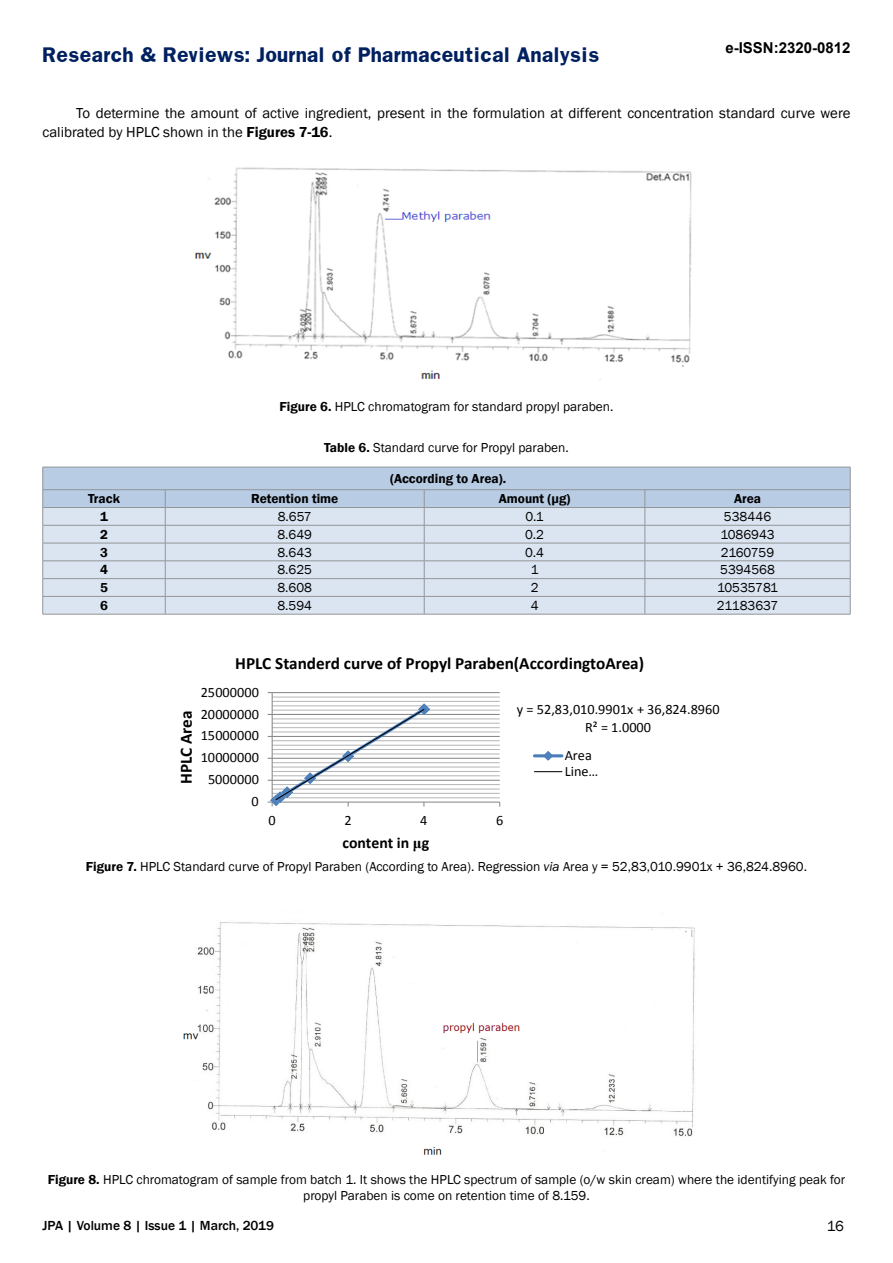
<style>
.page{position:relative;width:893px;height:1263px;background:#fff}
.page>*{position:absolute;margin:0;border:0;box-sizing:border-box;transform-origin:0 0}
.t1{font:700 18px "Franklin";color:#002060}
.t2{font:700 17.25px "Calibri";color:#000}
.t3{font:700 15.75px "Calibri";letter-spacing:-.005em;color:#000}
.t4{font:700 15px "Arial";color:#000}
.t5{font:15px "Franklin Gothic";color:#000}
.t6{font:14.85px/18.6px "Franklin Gothic";color:#000}
.t7{font:14.25px/17.5px "Calibri";color:#000;text-align:center}
.t8{font:500 13.5px "Franklin Gothic";color:#000}
.t9{font:13.35px/16px "Franklin Gothic";color:#000;text-align:center}
.t10{font:600 13.35px "Franklin Gothic";color:#000}
.s1{font-weight:600}
.s2{font-family:"Times New Roman"}
.s3{font-style:italic}
</style>
<div class="page">
<img style="left:194px;top:167px;width:498px;height:213px">
<svg style="left:42px;top:467px;width:809px;height:147px;background:#cdd9e8"></svg>
<hr style="left:43px;top:614px;width:122px;height:1px;background:#939598">
<hr style="left:165px;top:614px;width:259px;height:1px;background:#939598">
<hr style="left:424px;top:614px;width:221px;height:1px;background:#939598">
<hr style="left:645px;top:614px;width:205px;height:1px;background:#939598">
<svg style="left:267px;top:692px;width:297px;height:115px"></svg>
<img style="left:183px;top:922px;width:512px;height:233px">
<h1 class="t1" style="left:43px;top:43px;width:558px">Research &amp; Reviews: Journal of Pharmaceutical Analysis</h1>
<p class="t4" style="left:725px;top:38px;width:127px">e-ISSN:2320-0812</p>
<p class="t6" style="left:43px;top:104px;width:810px;text-indent:34px">To determine the amount of active ingredient, present in the formulation at different concentration standard curve were calibrated by HPLC shown in the <span class="s1">Figures 7-16</span>.</p>
<p class="t9" style="left:280px;top:399px;width:335px"><span class="s1">Figure 6.</span> HPLC chromatogram for standard propyl paraben.</p>
<p class="t9" style="left:324px;top:440px;width:246px"><span class="s1">Table 6.</span> Standard curve for Propyl paraben.</p>
<p class="t10" style="left:390px;top:470px;width:117px">(According to Area).</p>
<p class="t10" style="left:88px;top:491px;width:33px">Track</p>
<p class="t10" style="left:251px;top:491px;width:89px">Retention time</p>
<p class="t10" style="left:499px;top:491px;width:73px">Amount (μg)</p>
<p class="t10" style="left:734px;top:491px;width:29px">Area</p>
<p class="t10" style="left:100px;top:508px;width:9px">1</p>
<p class="t9" style="left:278px;top:509px;width:36px">8.657</p>
<p class="t9" style="left:525px;top:509px;width:20px">0.1</p>
<p class="t9" style="left:724px;top:509px;width:49px">538446</p>
<p class="t10" style="left:100px;top:526px;width:9px">2</p>
<p class="t9" style="left:277px;top:527px;width:36px">8.649</p>
<p class="t9" style="left:525px;top:527px;width:21px">0.2</p>
<p class="t9" style="left:720px;top:527px;width:56px">1086943</p>
<p class="t10" style="left:100px;top:544px;width:9px">3</p>
<p class="t9" style="left:277px;top:544px;width:36px">8.643</p>
<p class="t9" style="left:525px;top:544px;width:21px">0.4</p>
<p class="t9" style="left:721px;top:544px;width:55px">2160759</p>
<p class="t10" style="left:100px;top:562px;width:9px">4</p>
<p class="t9" style="left:277px;top:562px;width:36px">8.625</p>
<p class="t9" style="left:531px;top:562px;width:9px">1</p>
<p class="t9" style="left:720px;top:562px;width:56px">5394568</p>
<p class="t10" style="left:100px;top:579px;width:9px">5</p>
<p class="t9" style="left:277px;top:580px;width:36px">8.608</p>
<p class="t9" style="left:531px;top:580px;width:9px">2</p>
<p class="t9" style="left:717px;top:580px;width:63px">10535781</p>
<p class="t10" style="left:100px;top:597px;width:9px">6</p>
<p class="t9" style="left:277px;top:598px;width:36px">8.594</p>
<p class="t9" style="left:531px;top:598px;width:9px">4</p>
<p class="t9" style="left:717px;top:598px;width:63px">21183637</p>
<p class="t2" style="left:235px;top:652px;width:410px">HPLC Standerd curve of Propyl Paraben(AccordingtoArea)</p>
<p class="t2" style="left:175px;top:784px;width:75px;rotate:-90deg">HPLC Area</p>
<p class="t7" style="left:201px;top:683px;width:60px">25000000</p>
<p class="t7" style="left:201px;top:705px;width:60px">20000000</p>
<p class="t7" style="left:201px;top:727px;width:60px">15000000</p>
<p class="t7" style="left:201px;top:749px;width:60px">10000000</p>
<p class="t7" style="left:208px;top:771px;width:52px">5000000</p>
<p class="t7" style="left:252px;top:793px;width:9px">0</p>
<p class="t7" style="left:268px;top:811px;width:9px">0</p>
<p class="t7" style="left:344px;top:811px;width:9px">2</p>
<p class="t7" style="left:420px;top:811px;width:9px">4</p>
<p class="t7" style="left:496px;top:811px;width:9px">6</p>
<p class="t3" style="left:342px;top:833px;width:88px">content in <span class="s2">μ</span>g</p>
<p class="t7" style="left:517px;top:701px;width:204px">y = 52,83,010.9901x + 36,824.8960<br>R² = 1.0000</p>
<p class="t7" style="left:565px;top:747px;width:35px;line-height:15.9px;text-align:left">Area<br>Line…</p>
<p class="t9" style="left:86px;top:859px;width:723px"><span class="s1">Figure 7.</span> HPLC Standard curve of Propyl Paraben (According to Area). Regression <span class="s3">via</span> Area y = 52,83,010.9901x + 36,824.8960.</p>
<p class="t9" style="left:48px;top:1172px;width:799px"><span class="s1">Figure 8.</span> HPLC chromatogram of sample from batch 1. It shows the HPLC spectrum of sample (o/w skin cream) where the identifying peak for propyl Paraben is come on retention time of 8.159.</p>
<p class="t8" style="left:43px;top:1217px;width:233px">JPA | Volume 8 | Issue 1 | March, 2019</p>
<p class="t5" style="left:827px;top:1217px;width:19px">16</p>
</div>
